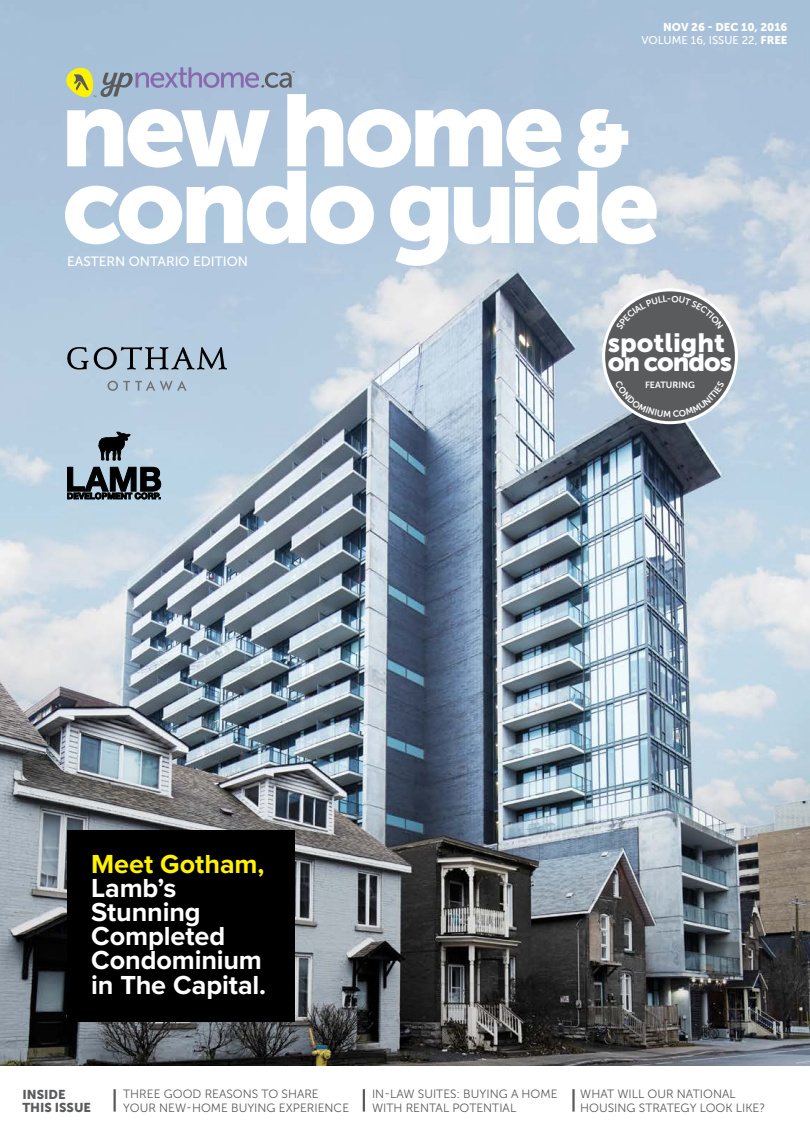
<style>
.page{position:relative;width:810px;height:1134px;background:#fff}
.page>*{position:absolute;margin:0;border:0;box-sizing:border-box;transform-origin:0 0}
.t1{font:700 27px/24.2px "Proxima Nova";letter-spacing:-.005em;color:#fff}
.t2{font:700 27px "Proxima Nova";color:#fff200}
.t3{font:26.25px/19.5px "Museo Sans 900";color:#fff}
.t4{font:13.5px "Museo Sans 500";color:#fff}
.t5{font:12.75px/12.8px "Museo Sans 900";color:#5a5b5d}
.t6{font:12px/13.5px "Museo Sans 300";color:#5a5b5d}
.t7{font:11.25px "Museo Sans 500";color:#fff}
.t8{font:11.25px "Museo Sans 900";color:#fff}
.t9{font:9px "Museo Sans 700";color:#fff}
.s1{font-family:"Museo Sans 900"}
</style>
<div class="page">
<img style="left:0;top:0;width:810px;height:1066px">
<svg style="left:602px;top:288px;width:136px;height:136px"></svg>
<div style="left:605px;top:291px;width:130px;height:130px;background:#5a5b5d;border-radius:50%"></div>
<svg style="left:67px;top:347px;width:21px;height:23px"></svg>
<svg style="left:94px;top:347px;width:133px;height:23px;background:#8697a5"></svg>
<svg style="left:108px;top:381px;width:79px;height:10px"></svg>
<svg style="left:67px;top:467px;width:94px;height:32px;background:#414a50"></svg>
<svg style="left:98px;top:431px;width:32px;height:30px"></svg>
<div style="left:67px;top:831px;width:228px;height:191px;background:#000"></div>
<hr style="left:114px;top:1089px;width:2px;height:23px;background:#5a5b5d">
<hr style="left:363px;top:1089px;width:2px;height:23px;background:#5a5b5d">
<hr style="left:572px;top:1089px;width:3px;height:23px;background:#5a5b5d">
<svg style="left:64px;top:67px;width:593px;height:199px"></svg>
<svg style="left:615px;top:391px;width:109px;height:26px"></svg>
<svg style="left:616px;top:295px;width:108px;height:25px"></svg>
<p class="t4" style="left:67px;top:254px;width:182px">EASTERN ONTARIO EDITION</p>
<h1 class="t2" style="left:91px;top:848px;width:175px">Meet Gotham,</h1>
<h1 class="t1" style="left:91px;top:877px;width:177px">Lamb’s<br>Stunning<br>Completed<br>Condominium in The Capital.</h1>
<p class="t8" style="left:663px;top:21px;width:126px">NOV 26 - DEC 10, 2016</p>
<p class="t7" style="left:642px;top:34px;width:148px">VOLUME 16, ISSUE 22, <span class="s1">FREE</span></p>
<h2 class="t3" style="left:608px;top:333px;width:126px">spotlight on condos</h2>
<p class="t9" style="left:645px;top:380px;width:51px">FEATURING</p>
<p class="t5" style="left:22px;top:1088px;width:70px">INSIDE<br>THIS ISSUE</p>
<p class="t6" style="left:123px;top:1087px;width:227px">THREE GOOD REASONS TO SHARE<br>YOUR NEW-HOME BUYING EXPERIENCE</p>
<p class="t6" style="left:372px;top:1087px;width:187px">IN-LAW SUITES: BUYING A HOME<br>WITH RENTAL POTENTIAL</p>
<p class="t6" style="left:580px;top:1087px;width:187px">WHAT WILL OUR NATIONAL<br>HOUSING STRATEGY LOOK LIKE?</p>
</div>
